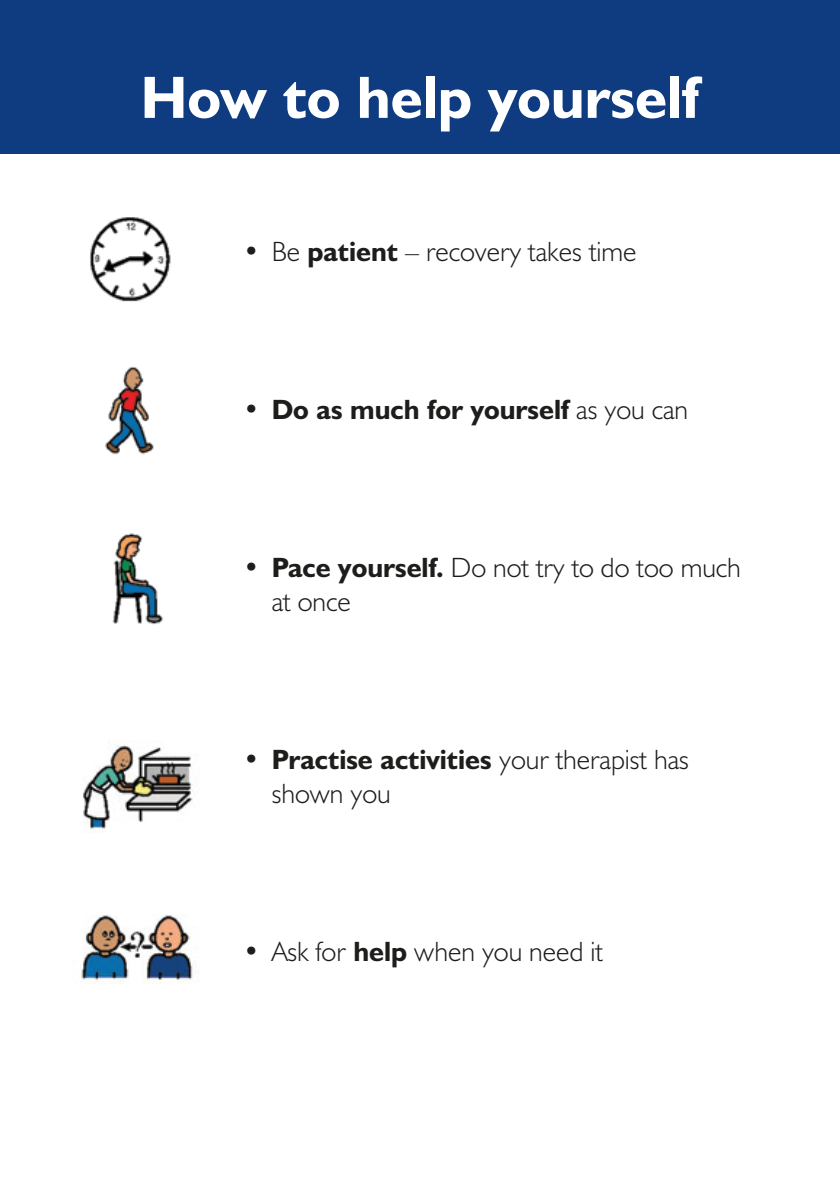
<style>
.page{position:relative;width:840px;height:1191px;background:#fff}
.page>*{position:absolute;margin:0;border:0;box-sizing:border-box;transform-origin:0 0}
.t1{font:700 60px "Humanist 521 BT";color:#fff}
.t2{font:300 28px/33.6px "Humanist 521 BT";color:#1d1d1b}
.t3{font:700 28px "Humanist 521 BT";color:#1d1d1b}
.s1{font-weight:700}
.s2{font-weight:300}
</style>
<div class="page">
<div style="left:0;top:0;width:839px;height:153px;background:#0f3b80"></div>
<img style="left:90px;top:217px;width:81px;height:85px">
<img style="left:105px;top:366px;width:49px;height:89px">
<img style="left:112px;top:533px;width:52px;height:92px">
<img style="left:81px;top:744px;width:118px;height:240px">
<h1 class="t1" style="left:140px;top:60px;width:560px">How to help yourself</h1>
<p class="t2" style="left:243px;top:234px;width:394px">• Be <span class="s1">patient</span> – recovery takes time</p>
<p class="t3" style="left:243px;top:392px;width:446px"><span class="s2">•</span> Do as much for yourself <span class="s2">as you can</span></p>
<p class="t2" style="left:271px;top:550px;width:470px;text-indent:-28px">• <span class="s1">Pace yourself.</span> Do not try to do too much at once</p>
<p class="t2" style="left:271px;top:742px;width:418px;text-indent:-28px">• <span class="s1">Practise activities</span> your therapist has shown you</p>
<p class="t2" style="left:243px;top:934px;width:361px">• Ask for <span class="s1">help</span> when you need it</p>
</div>
